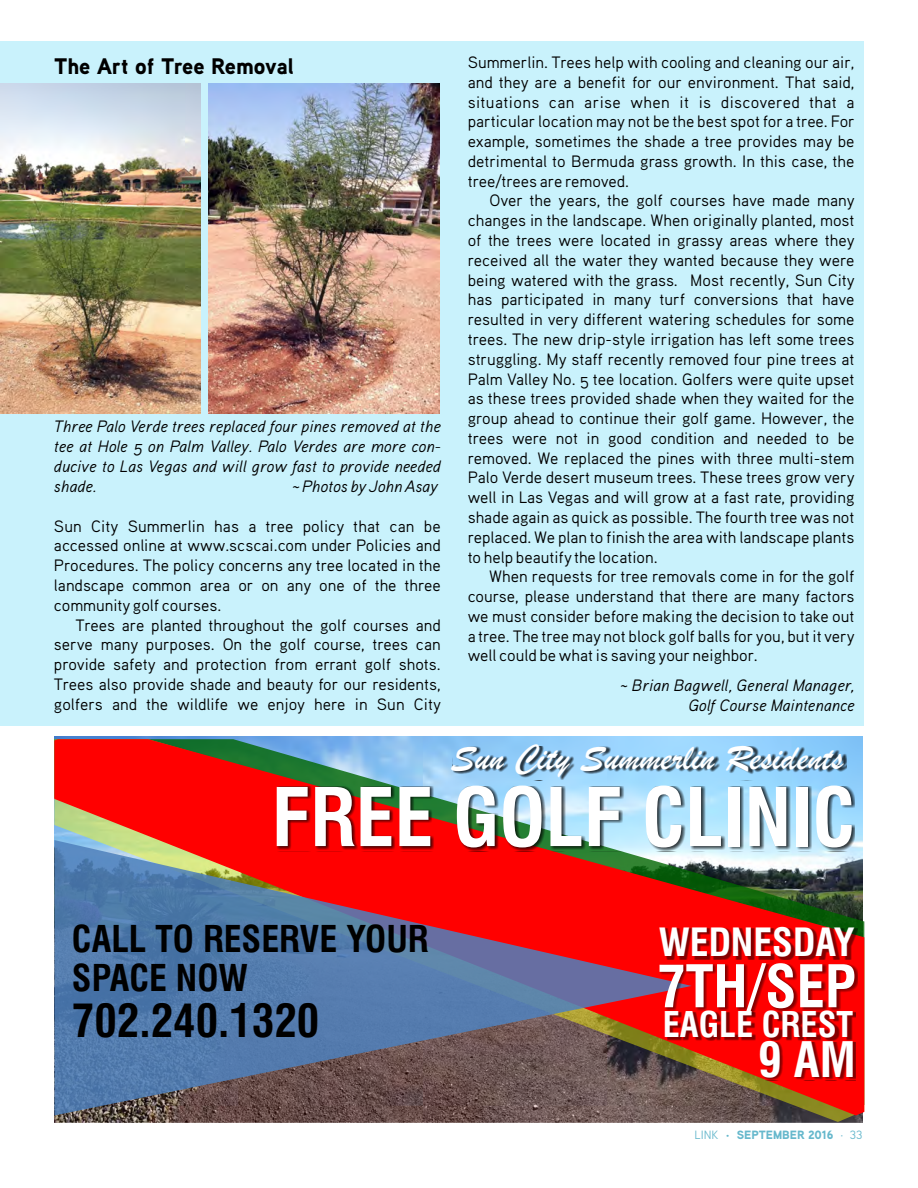
<style>
.page{position:relative;width:918px;height:1188px;background:#fff}
.page>*{position:absolute;margin:0;border:0;box-sizing:border-box;transform-origin:0 0}
.t1{font:700 condensed 78.6px "Swiss 721 BT";color:#fff}
.t2{font:700 condensed 57.3px "Swiss 721 BT";color:#fff}
.t3{font:700 condensed 47.7px "Swiss 721 BT";color:#fff}
.t4{font:700 condensed 45px "Swiss 721 BT";color:#000}
.t5{font:700 condensed 37.95px "Swiss 721 BT";color:#fff}
.t6{font:37.8px "Brush Script";color:#fff}
.t7{font:700 condensed 36px/38.7px "Swiss 721 BT";color:#000}
.t8{font:700 condensed 34.5px "Swiss 721 BT";color:#fff}
.t9{font:900 22.5px "Aaux Pro";color:#000}
.t10{font:16.5px/19.8px "Aaux Pro Regular OSF";color:#000;text-align:justify}
.t11{font:16.5px/20px "Aaux Pro Regular Italic OSF";color:#000;text-align:justify}
.t12{font:900 12px "Aaux Pro";color:#66b8cc}
.s1{font-weight:400}
.s2{font-family:"Aaux Pro Black OSF";font-weight:400}
.s3{font-family:"Aaux Pro Regular OSF";font-weight:400}
</style>
<div class="page">
<div style="left:0;top:41px;width:864px;height:685px;background:#c9f2fc"></div>
<img style="left:209px;top:84px;width:231px;height:330px">
<img style="left:0;top:84px;width:200px;height:330px">
<svg style="left:54px;top:739px;width:810px;height:376px;background:#ae5852"></svg>
<svg style="left:54px;top:840px;width:638px;height:275px;background:#80596e"></svg>
<div style="left:661px;top:929px;width:196px;height:31px;background:#000;opacity:.49"></div>
<div style="left:660px;top:964px;width:198px;height:52px;background:#000;opacity:.49"></div>
<div style="left:667px;top:1012px;width:189px;height:29px;background:#000;opacity:.49"></div>
<div style="left:761px;top:1042px;width:95px;height:38px;background:#000;opacity:.49"></div>
<div style="left:277px;top:786px;width:578px;height:65px;background:#000;opacity:.74"></div>
<div style="left:453px;top:746px;width:394px;height:34px;background:#000;opacity:.74"></div>
<h3 class="t9" style="left:54px;top:52px;width:241px">The Art of Tree Removal</h3>
<p class="t11" style="left:54px;top:416px;width:388px">Three Palo Verde trees replaced four pines removed at the tee at Hole 5 on Palm Valley. Palo Verdes are more con&shy;ducive to Las Vegas and will grow fast to provide needed shade.</p>
<p class="t11" style="left:292px;top:476px;width:148px">~ Photos by John Asay</p>
<p class="t10" style="left:54px;top:516px;width:388px">Sun City Summerlin has a tree policy that can be accessed online at www.scscai.com under Policies and Procedures. The policy concerns any tree located in the landscape common area or on any one of the three community golf courses.</p>
<p class="t10" style="left:54px;top:614px;width:389px;text-indent:22px">Trees are planted throughout the golf courses and serve many purposes. On the golf course, trees can provide safety and protection from errant golf shots.<br>Trees also provide shade and beauty for our residents, golfers and the wildlife we enjoy here in Sun City</p>
<p class="t10" style="left:468px;top:52px;width:389px">Summerlin. Trees help with cooling and cleaning our air, and they are a benefit for our environment. That said, situations can arise when it is discovered that a particular location may not be the best spot for a tree. For example, sometimes the shade a tree provides may be detrimental to Bermuda grass growth. In this case, the tree/trees are removed.</p>
<p class="t10" style="left:468px;top:190px;width:389px;text-indent:22px">Over the years, the golf courses have made many changes in the landscape. When originally planted, most of the trees were located in grassy areas where they received all the water they wanted because they were being watered with the grass. Most recently, Sun City has participated in many turf conversions that have resulted in very different watering schedules for some trees. The new drip-style irrigation has left some trees struggling. My staff recently removed four pine trees at Palm Valley No. 5 tee location. Golfers were quite upset as these trees provided shade when they waited for the group ahead to continue their golf game. However, the trees were not in good condition and needed to be removed. We replaced the pines with three multi-stem Palo Verde desert museum trees. These trees grow very well in Las Vegas and will grow at a fast rate, providing shade again as quick as possible. The fourth tree was not replaced. We plan to finish the area with landscape plants to help beautify the location.</p>
<p class="t10" style="left:468px;top:566px;width:389px;text-indent:22px">When requests for tree removals come in for the golf course, please understand that there are many factors we must consider before making the decision to take out a tree. The tree may not block golf balls for you, but it very well could be what is saving your neighbor.</p>
<p class="t11" style="left:620px;top:675px;width:236px;text-align:right">~ Brian Bagwell, General Manager,<br>Golf Course Maintenance</p>
<h3 class="t6" style="left:451px;top:746px;width:394px">Sun City Summerlin Residents</h3>
<h1 class="t1" style="left:272px;top:786px;width:585px">FREE GOLF CLINIC</h1>
<h3 class="t7" style="left:72px;top:923px;width:358px">CALL TO RESERVE YOUR<br>SPACE NOW</h3>
<h3 class="t4" style="left:72px;top:1003px;width:249px">702.240.1320</h3>
<h3 class="t5" style="left:659px;top:928px;width:197px">WEDNESDAY</h3>
<h2 class="t2" style="left:657px;top:964px;width:200px">7TH/SEP</h2>
<h3 class="t8" style="left:663px;top:1011px;width:192px">EAGLE CREST</h3>
<h3 class="t3" style="left:758px;top:1040px;width:99px">9 AM</h3>
<p class="t12" style="left:695px;top:1127px;width:169px"><span class="s1">LINK</span> <span class="s2">·</span> SEPTEMBER 2016 <span class="s3">·</span> <span class="s1">33</span></p>
</div>
